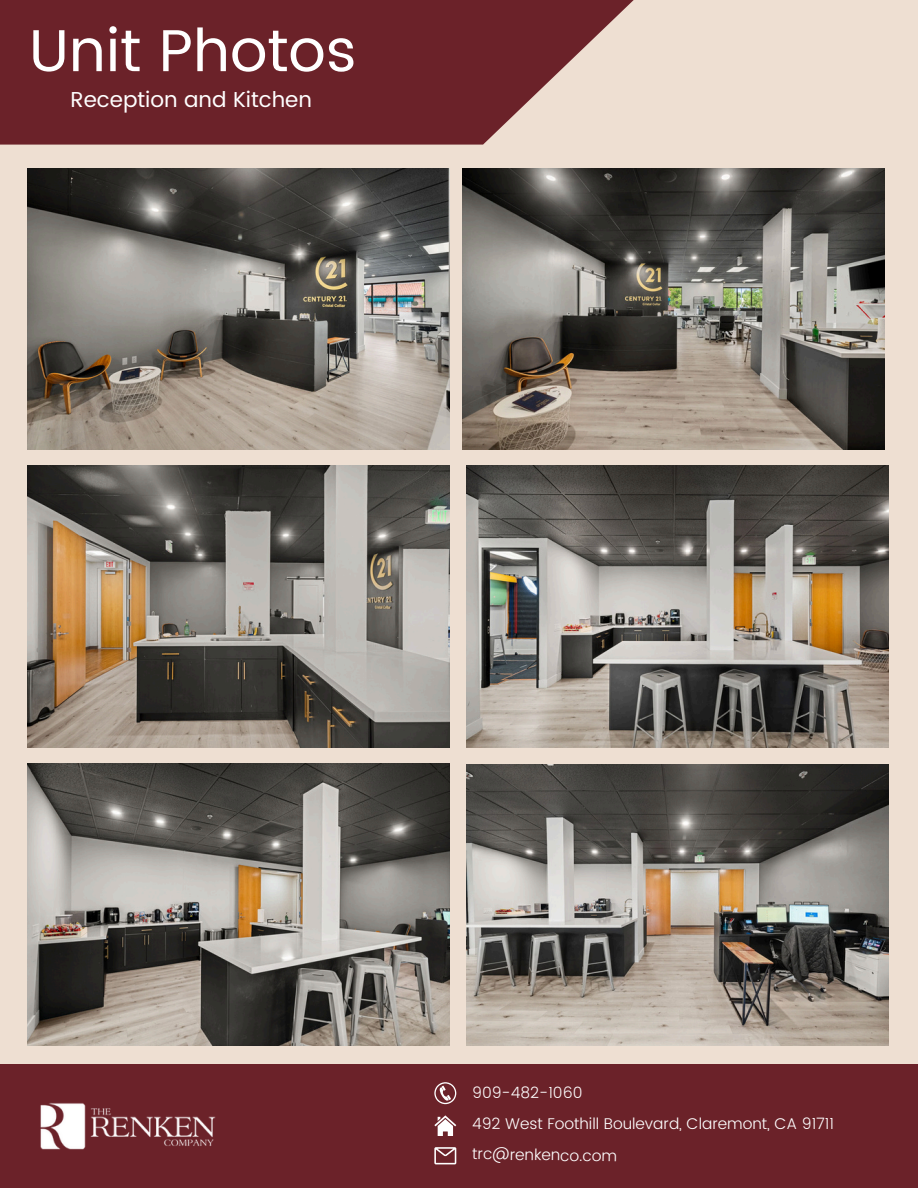
<style>
.page{position:relative;width:918px;height:1188px;background:#eedfd2}
.page>*{position:absolute;margin:0;border:0;box-sizing:border-box;transform-origin:0 0}
.t1{font:59.1px "Poppins";color:#fff}
.t2{font:21.6px "Poppins";color:#fff}
.t3{font:300 15.45px "Poppins";color:#fff}
</style>
<div class="page">
<div style="left:0;top:1064px;width:918px;height:124px;background:#6b2229"></div>
<svg style="left:434px;top:1115px;width:22px;height:21px"></svg>
<svg style="left:434px;top:1147px;width:22px;height:17px"></svg>
<svg style="left:434px;top:1082px;width:22px;height:22px"></svg>
<img style="left:40px;top:1102px;width:176px;height:48px">
<svg style="left:0;top:0;width:634px;height:145px;background:#7a383d"></svg>
<img style="left:28px;top:168px;width:422px;height:281px">
<img style="left:28px;top:466px;width:422px;height:281px">
<img style="left:467px;top:466px;width:422px;height:281px">
<img style="left:463px;top:168px;width:422px;height:281px">
<img style="left:467px;top:765px;width:422px;height:281px">
<img style="left:28px;top:764px;width:422px;height:281px">
<p class="t1" style="left:29px;top:16px;width:329px">Unit Photos</p>
<p class="t2" style="left:70px;top:86px;width:243px">Reception and Kitchen</p>
<p class="t3" style="left:472px;top:1084px;width:112px">909-482-1060</p>
<p class="t3" style="left:472px;top:1114px;width:363px">492 West Foothill Boulevard, Claremont, CA 91711</p>
<p class="t3" style="left:473px;top:1145px;width:146px;rotate:1deg">trc@renkenco.com</p>
</div>
